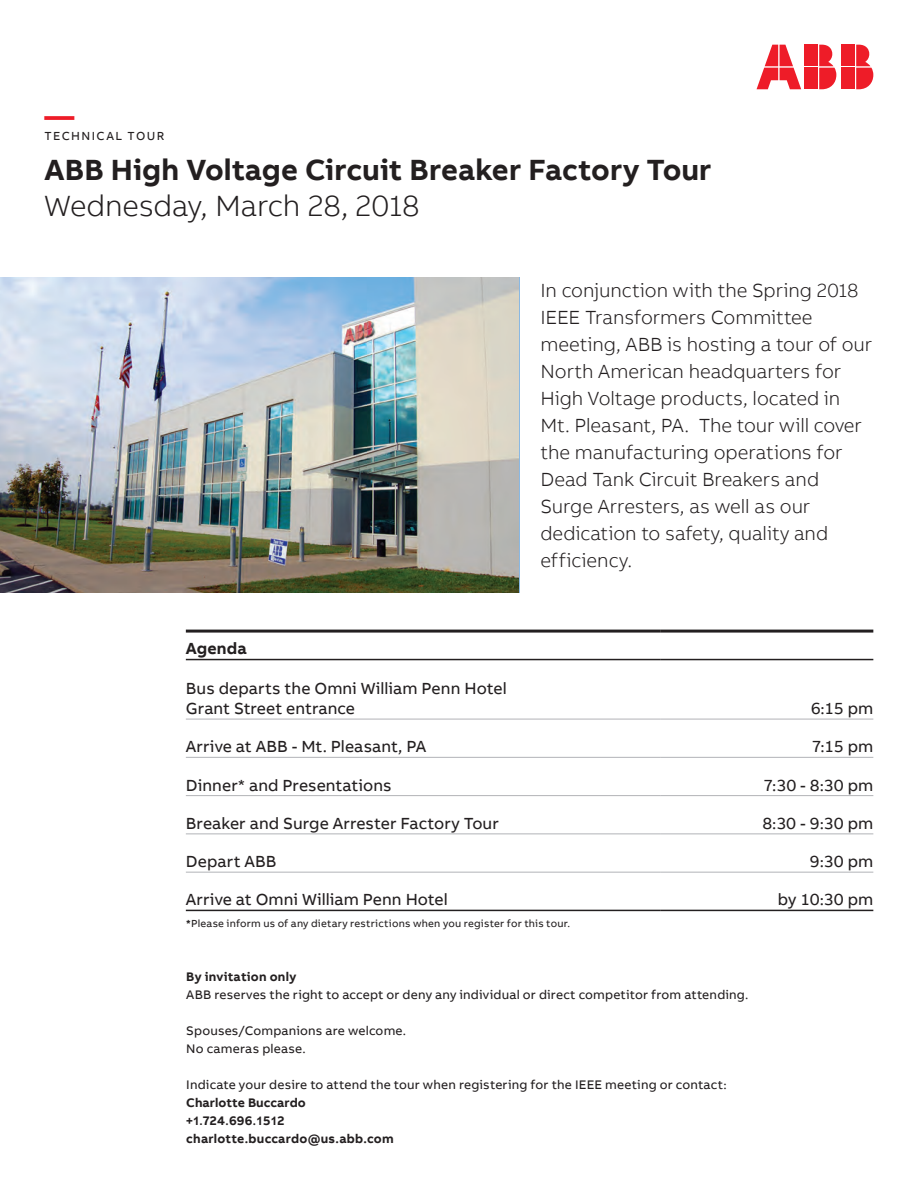
<style>
.page{position:relative;width:918px;height:1188px;background:#fff}
.page>*{position:absolute;margin:0;border:0;box-sizing:border-box;transform-origin:0 0}
.t1{font:700 30px "AB Bvoice";color:#231f20}
.t2{font:300 30px "AB Bvoice";letter-spacing:-.01em;color:#231f20}
.t3{font:700 30px "AB Bvoice";color:#ee1c28}
.t4{font:300 19.5px/27px "AB Bvoice";letter-spacing:-.005em;color:#231f20}
.t5{font:16.5px/19.8px "AB Bvoice";color:#231f20}
.t6{font:700 16.5px "AB Bvoice";letter-spacing:.01em;color:#231f20}
.t7{font:12.75px/18px "AB Bvoice";letter-spacing:.015em;color:#231f20}
.t8{font:700 12.75px/18px "AB Bvoice";letter-spacing:.015em;color:#231f20}
.t9{font:12px "AB Bvoice";letter-spacing:.12em;color:#231f20}
.t10{font:10.5px "AB Bvoice";letter-spacing:.02em;color:#231f20}
.s1{font-weight:700}
.s2{font-family:"Arial";font-size:11.7px}
.s3{font-family:"Minion Pro"}
</style>
<div class="page">
<div style="left:842px;top:45px;width:13px;height:21px;background:#ee1c28"></div>
<div style="left:842px;top:68px;width:13px;height:21px;background:#ee1c28"></div>
<svg style="left:856px;top:45px;width:17px;height:44px"></svg>
<svg style="left:757px;top:45px;width:44px;height:44px"></svg>
<div style="left:805px;top:45px;width:13px;height:21px;background:#ee1c28"></div>
<div style="left:805px;top:68px;width:13px;height:21px;background:#ee1c28"></div>
<svg style="left:819px;top:45px;width:17px;height:44px"></svg>
<hr style="left:186px;top:659px;width:475px;height:1px;background:#231f20">
<hr style="left:661px;top:659px;width:212px;height:1px;background:#231f20">
<hr style="left:186px;top:630px;width:475px;height:3px;background:#231f20">
<hr style="left:661px;top:630px;width:212px;height:3px;background:#231f20">
<hr style="left:186px;top:719px;width:475px;height:1px;background:#b2b3b7">
<hr style="left:661px;top:719px;width:212px;height:1px;background:#b2b3b7">
<hr style="left:186px;top:757px;width:475px;height:1px;background:#b2b3b7">
<hr style="left:661px;top:757px;width:212px;height:1px;background:#b2b3b7">
<hr style="left:186px;top:795px;width:475px;height:1px;background:#b2b3b7">
<hr style="left:661px;top:795px;width:212px;height:1px;background:#b2b3b7">
<hr style="left:186px;top:834px;width:475px;height:1px;background:#b2b3b7">
<hr style="left:661px;top:834px;width:212px;height:1px;background:#b2b3b7">
<hr style="left:186px;top:872px;width:475px;height:1px;background:#b2b3b7">
<hr style="left:661px;top:872px;width:212px;height:1px;background:#b2b3b7">
<hr style="left:186px;top:910px;width:475px;height:1px;background:#231f20">
<hr style="left:661px;top:910px;width:212px;height:1px;background:#231f20">
<img style="left:0;top:277px;width:519px;height:315px">
<h1 class="t3" style="left:45px;top:96px;width:31px">—</h1>
<p class="t9" style="left:45px;top:129px;width:121px">TECHNICAL TOUR</p>
<h1 class="t1" style="left:45px;top:150px;width:668px">ABB High Voltage Circuit Breaker Factory Tour</h1>
<h1 class="t2" style="left:45px;top:188px;width:377px">Wednesday, March 28, 2018</h1>
<p class="t6" style="left:186px;top:638px;width:63px">Agenda</p>
<p class="t5" style="left:186px;top:679px;width:322px">Bus departs the Omni William Penn Hotel<br>Grant Street entrance</p>
<p class="t4" style="left:540px;top:277px;width:333px">In conjunction with the Spring 2018<br>IEEE Transformers Committee meeting, ABB is hosting a tour of our<br>North American headquarters for<br>High Voltage products, located in<br>Mt. Pleasant, PA. The tour will cover the manufacturing operations for<br>Dead Tank Circuit Breakers and<br>Surge Arresters, as well as our dedication to safety, quality and efficiency.</p>
<p class="t5" style="left:811px;top:699px;width:64px">6:15 pm</p>
<p class="t5" style="left:186px;top:737px;width:242px">Arrive at ABB - Mt. Pleasant, PA</p>
<p class="t5" style="left:812px;top:737px;width:63px">7:15 pm</p>
<p class="t5" style="left:186px;top:775px;width:207px">Dinner* and Presentations</p>
<p class="t5" style="left:764px;top:775px;width:111px">7:30 - 8:30 pm</p>
<p class="t5" style="left:186px;top:813px;width:315px">Breaker and Surge Arrester Factory Tour</p>
<p class="t5" style="left:762px;top:813px;width:112px">8:30 - 9:30 pm</p>
<p class="t5" style="left:186px;top:852px;width:92px">Depart ABB</p>
<p class="t5" style="left:810px;top:852px;width:65px">9:30 pm</p>
<p class="t5" style="left:186px;top:890px;width:264px">Arrive at Omni William Penn Hotel</p>
<p class="t5" style="left:778px;top:890px;width:97px">by 10:30 pm</p>
<p class="t10" style="left:186px;top:917px;width:385px"><span class="s1">*</span>Please inform us of any dietary restrictions when you register for this tour.</p>
<p class="t8" style="left:186px;top:967px;width:112px">By invitation only</p>
<p class="t7" style="left:186px;top:985px;width:564px">ABB reserves the right to accept or deny any individual or direct competitor from attending.</p>
<p class="t7" style="left:186px;top:1021px;width:221px">Spouses/Companions are welcome.<br>No cameras please.</p>
<p class="t7" style="left:186px;top:1075px;width:542px">Indicate your desire to attend the tour when registering for the IEEE meeting or contact:</p>
<p class="t8" style="left:186px;top:1093px;width:209px">Charlotte Buccardo <span class="s2">+1.</span>724<span class="s3">.</span>696<span class="s3">.</span><span class="s2">1</span>5<span class="s2">1</span>2 charlotte.buccardo@us.abb.com</p>
</div>
